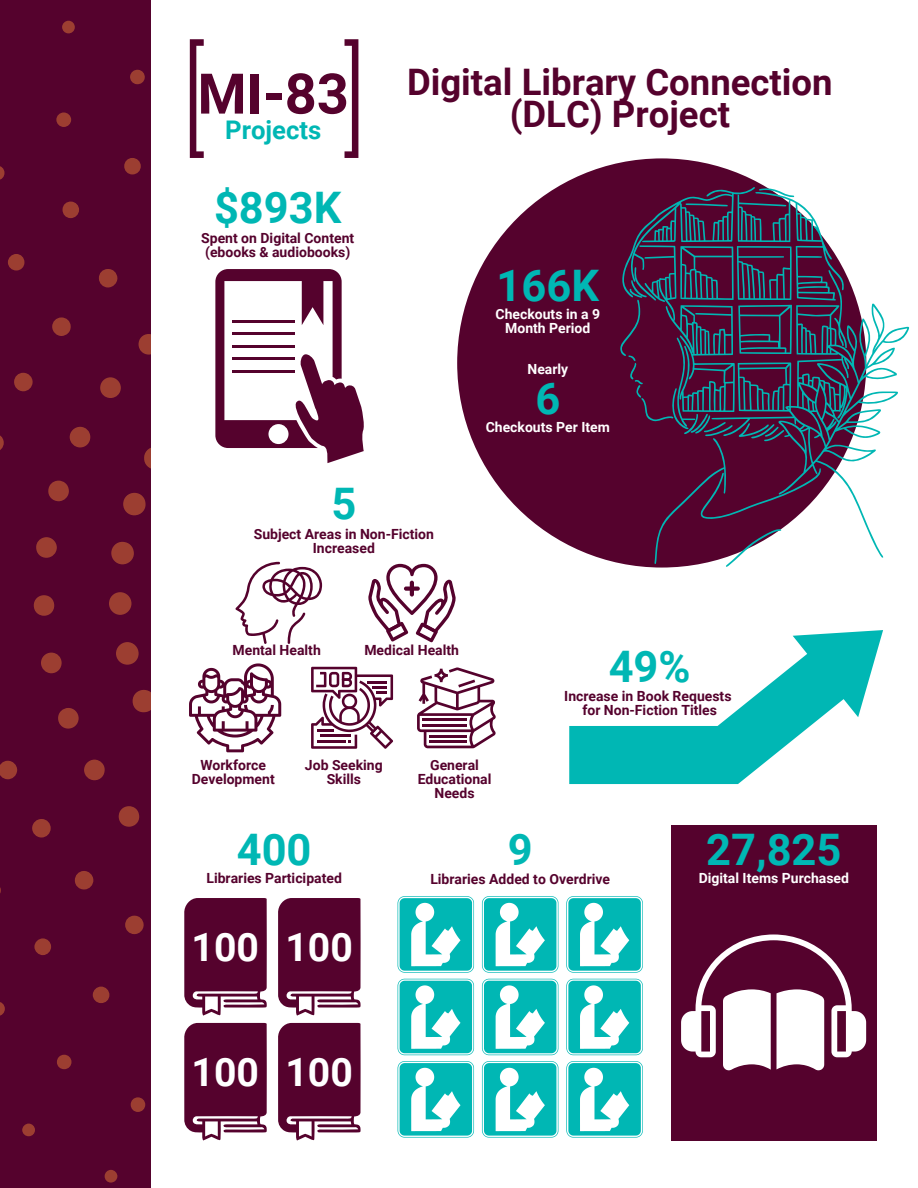
<style>
.page{position:relative;width:918px;height:1188px;background:#fff}
.page>*{position:absolute;margin:0;border:0;box-sizing:border-box;transform-origin:0 0}
.t1{font:700 56.1px "Roboto";color:#55022d}
.t2{font:700 43.5px "Roboto";color:#00b7b4}
.t3{font:700 39.15px "Roboto";color:#fff}
.t4{font:700 36.6px/31.5px "Roboto";color:#55022d;text-align:center}
.t5{font:700 25.65px "Roboto";color:#00b7b4}
.t6{font:700 13.95px/14.2px "Roboto";color:#55022d;text-align:center}
.t7{font:700 13.95px/13.5px "Roboto";color:#fff;text-align:center}
</style>
<div class="page">
<svg style="left:190px;top:39px;width:14px;height:119px"></svg>
<svg style="left:345px;top:39px;width:13px;height:119px"></svg>
<div style="left:0;top:0;width:150px;height:1188px;background:#55022d"></div>
<div style="left:111px;top:542px;width:23px;height:23px;background:#9c3e31;border-radius:50%"></div>
<div style="left:116px;top:642px;width:23px;height:23px;background:#9c3e31;border-radius:50%"></div>
<svg style="left:109px;top:592px;width:23px;height:23px"></svg>
<div style="left:123px;top:493px;width:23px;height:22px;background:#9c3e31;border-radius:50%"></div>
<svg style="left:144px;top:447px;width:7px;height:23px"></svg>
<svg style="left:133px;top:690px;width:18px;height:23px"></svg>
<div style="left:41px;top:653px;width:21px;height:20px;background:#9c3e31;border-radius:50%"></div>
<div style="left:100px;top:377px;width:21px;height:21px;background:#9c3e31;border-radius:50%"></div>
<div style="left:118px;top:806px;width:21px;height:21px;background:#9c3e31;border-radius:50%"></div>
<div style="left:70px;top:427px;width:20px;height:21px;background:#9c3e31;border-radius:50%"></div>
<div style="left:36px;top:537px;width:21px;height:21px;background:#9c3e31;border-radius:50%"></div>
<div style="left:48px;top:480px;width:21px;height:21px;background:#9c3e31;border-radius:50%"></div>
<div style="left:84px;top:760px;width:21px;height:20px;background:#9c3e31;border-radius:50%"></div>
<svg style="left:138px;top:334px;width:13px;height:21px"></svg>
<div style="left:34px;top:595px;width:20px;height:21px;background:#9c3e31;border-radius:50%"></div>
<div style="left:58px;top:708px;width:21px;height:21px;background:#9c3e31;border-radius:50%"></div>
<svg style="left:75px;top:871px;width:19px;height:19px"></svg>
<svg style="left:32px;top:819px;width:19px;height:19px"></svg>
<svg style="left:0;top:435px;width:4px;height:15px"></svg>
<div style="left:14px;top:373px;width:19px;height:18px;background:#9c3e31;border-radius:50%"></div>
<svg style="left:0;top:761px;width:17px;height:19px"></svg>
<svg style="left:52px;top:317px;width:19px;height:19px"></svg>
<div style="left:99px;top:269px;width:18px;height:19px;background:#9c3e31;border-radius:50%"></div>
<svg style="left:125px;top:915px;width:19px;height:19px"></svg>
<div style="left:34px;top:938px;width:17px;height:17px;background:#9c3e31;border-radius:50%"></div>
<div style="left:93px;top:987px;width:16px;height:16px;background:#9c3e31;border-radius:50%"></div>
<div style="left:124px;top:158px;width:17px;height:16px;background:#9c3e31;border-radius:50%"></div>
<div style="left:62px;top:201px;width:17px;height:17px;background:#9c3e31;border-radius:50%"></div>
<div style="left:8px;top:254px;width:17px;height:17px;background:#9c3e31;border-radius:50%"></div>
<svg style="left:0;top:1002px;width:5px;height:14px"></svg>
<svg style="left:130px;top:69px;width:15px;height:16px"></svg>
<svg style="left:0;top:166px;width:5px;height:14px"></svg>
<svg style="left:56px;top:112px;width:15px;height:15px"></svg>
<div style="left:57px;top:1055px;width:15px;height:14px;background:#9c3e31;border-radius:50%"></div>
<div style="left:131px;top:1097px;width:14px;height:15px;background:#9c3e31;border-radius:50%"></div>
<div style="left:22px;top:1124px;width:13px;height:12px;background:#9c3e31;border-radius:50%"></div>
<svg style="left:105px;top:1170px;width:13px;height:13px"></svg>
<svg style="left:62px;top:21px;width:13px;height:13px"></svg>
<svg style="left:215px;top:269px;width:149px;height:194px"></svg>
<div style="left:671px;top:825px;width:206px;height:315px;background:#55022d"></div>
<div style="left:457px;top:158px;width:409px;height:410px;background:#55022d;border-radius:50%"></div>
<svg style="left:620px;top:187px;width:290px;height:380px"></svg>
<svg style="left:398px;top:896px;width:76px;height:77px"></svg>
<svg style="left:482px;top:896px;width:76px;height:77px"></svg>
<svg style="left:566px;top:896px;width:77px;height:77px"></svg>
<svg style="left:398px;top:979px;width:76px;height:76px"></svg>
<svg style="left:482px;top:979px;width:76px;height:76px"></svg>
<svg style="left:566px;top:979px;width:77px;height:76px"></svg>
<svg style="left:398px;top:1061px;width:76px;height:77px"></svg>
<svg style="left:482px;top:1061px;width:76px;height:77px"></svg>
<svg style="left:566px;top:1061px;width:77px;height:77px"></svg>
<svg style="left:184px;top:898px;width:83px;height:118px;background:#6c254a"></svg>
<svg style="left:278px;top:898px;width:83px;height:118px;background:#6c254a"></svg>
<svg style="left:184px;top:1023px;width:83px;height:118px;background:#6c254a"></svg>
<svg style="left:278px;top:1023px;width:83px;height:118px;background:#6c254a"></svg>
<svg style="left:569px;top:630px;width:314px;height:154px"></svg>
<svg style="left:189px;top:663px;width:92px;height:89px"></svg>
<svg style="left:311px;top:667px;width:82px;height:82px"></svg>
<svg style="left:368px;top:564px;width:88px;height:78px"></svg>
<svg style="left:235px;top:562px;width:87px;height:82px"></svg>
<svg style="left:417px;top:667px;width:79px;height:81px"></svg>
<svg style="left:681px;top:934px;width:185px;height:136px"></svg>
<p class="t1" style="left:198px;top:62px;width:153px">MI-83</p>
<p class="t5" style="left:225px;top:115px;width:98px">Projects</p>
<p class="t2" style="left:214px;top:183px;width:129px">$893K</p>
<p class="t6" style="left:201px;top:231px;width:155px;text-align:left">Spent on Digital Content (ebooks &amp; audiobooks)</p>
<p class="t4" style="left:407px;top:67px;width:427px">Digital Library Connection (DLC) Project</p>
<p class="t2" style="left:497px;top:261px;width:104px">166K</p>
<p class="t7" style="left:496px;top:308px;width:106px">Checkouts in a 9<br>Month Period</p>
<p class="t7" style="left:528px;top:363px;width:42px">Nearly</p>
<p class="t2" style="left:535px;top:373px;width:26px">6</p>
<p class="t7" style="left:486px;top:420px;width:126px">Checkouts Per Item</p>
<p class="t2" style="left:331px;top:479px;width:26px">5</p>
<p class="t6" style="left:254px;top:527px;width:182px">Subject Areas in Non-Fiction<br>Increased</p>
<p class="t6" style="left:233px;top:643px;width:90px">Mental Health</p>
<p class="t6" style="left:364px;top:643px;width:96px">Medical Health</p>
<p class="t6" style="left:200px;top:758px;width:67px">Workforce</p>
<p class="t6" style="left:192px;top:772px;width:85px">Development</p>
<p class="t6" style="left:305px;top:758px;width:79px">Job Seeking<br>Skills</p>
<p class="t6" style="left:418px;top:758px;width:75px">General<br>Educational<br>Needs</p>
<p class="t2" style="left:609px;top:641px;width:83px">49%</p>
<p class="t6" style="left:564px;top:689px;width:169px">Increase in Book Requests</p>
<p class="t6" style="left:582px;top:703px;width:136px">for Non-Fiction Titles</p>
<p class="t2" style="left:237px;top:825px;width:76px">400</p>
<p class="t6" style="left:206px;top:871px;width:137px">Libraries Participated</p>
<p class="t3" style="left:192px;top:925px;width:69px">100</p>
<p class="t3" style="left:285px;top:925px;width:69px">100</p>
<p class="t3" style="left:192px;top:1050px;width:69px">100</p>
<p class="t3" style="left:285px;top:1050px;width:69px">100</p>
<p class="t2" style="left:508px;top:825px;width:26px">9</p>
<p class="t6" style="left:430px;top:872px;width:181px">Libraries Added to Overdrive</p>
<p class="t2" style="left:706px;top:825px;width:137px">27,825</p>
<p class="t7" style="left:699px;top:871px;width:152px">Digital Items Purchased</p>
</div>
